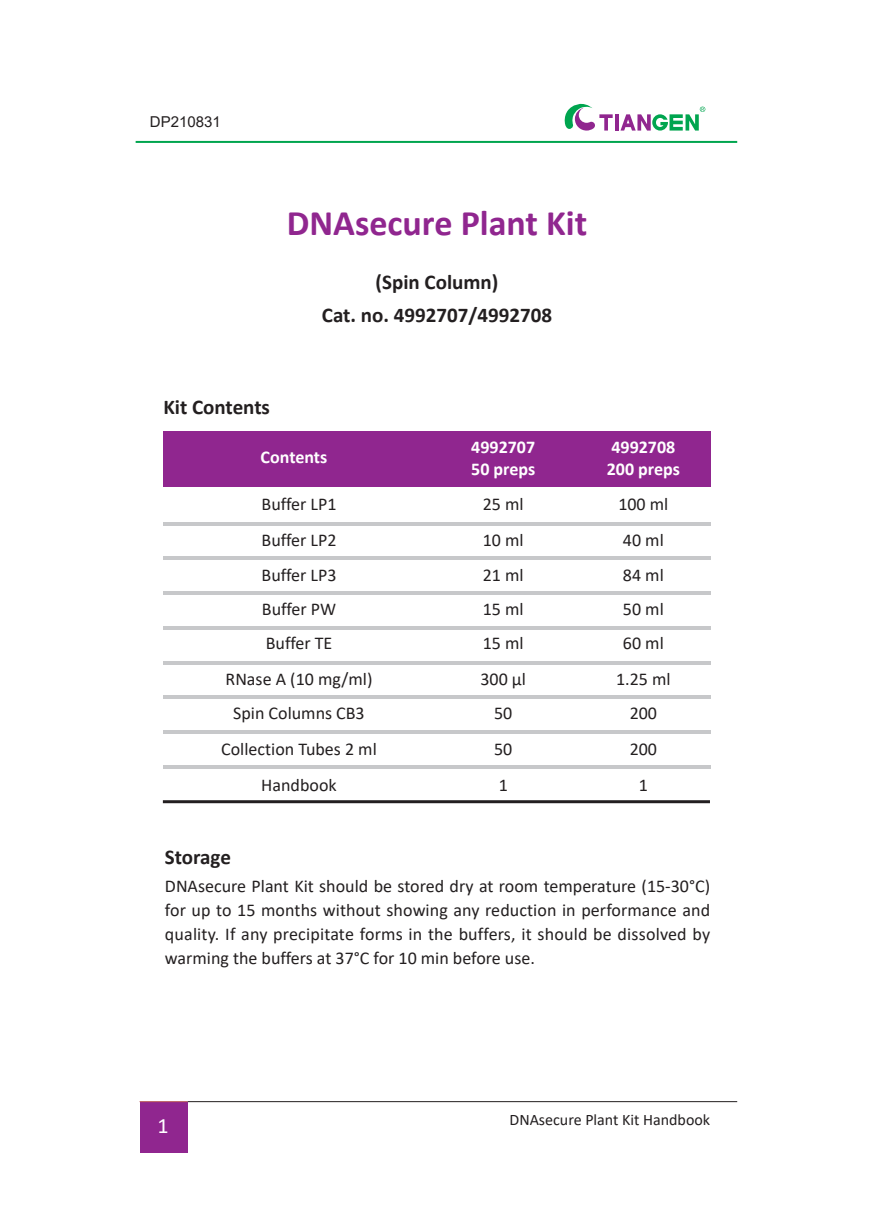
<style>
.page{position:relative;width:874px;height:1225px;background:#fff}
.page>*{position:absolute;margin:0;border:0;box-sizing:border-box;transform-origin:0 0}
.t1{font:700 36px "Calibri";color:#90268f}
.t2{font:22px "Calibri";color:#fff}
.t3{font:700 21px/33.4px "Calibri";color:#231f20;text-align:center}
.t4{font:18px/24px "Calibri";color:#231f20;text-align:justify}
.t5{font:700 18px "Calibri";color:#fff}
.t6{font:16px "Calibri";color:#231f20}
.t7{font:15px "Arial";color:#231f20}
</style>
<div class="page">
<hr style="left:135px;top:141px;width:601px;height:2px;background:#00a54f">
<hr style="left:615px;top:114px;width:3px;height:17px;background:#90268f">
<svg style="left:564px;top:104px;width:48px;height:27px"></svg>
<svg style="left:620px;top:107px;width:85px;height:24px"></svg>
<hr style="left:187px;top:1101px;width:549px;height:1px;background:#231f20">
<div style="left:139px;top:1102px;width:48px;height:51px;background:#90268f"></div>
<hr style="left:139px;top:1101px;width:48px;height:1px;background:#b65356">
<div style="left:163px;top:431px;width:547px;height:56px;background:#90268f"></div>
<hr style="left:163px;top:522px;width:547px;height:3px;background:#c7c8ca">
<hr style="left:163px;top:557px;width:547px;height:3px;background:#c7c8ca">
<hr style="left:163px;top:661px;width:547px;height:3px;background:#c7c8ca">
<hr style="left:163px;top:591px;width:547px;height:3px;background:#c7c8ca">
<hr style="left:163px;top:696px;width:547px;height:3px;background:#c7c8ca">
<hr style="left:163px;top:626px;width:547px;height:3px;background:#c7c8ca">
<hr style="left:163px;top:730px;width:547px;height:3px;background:#c7c8ca">
<hr style="left:163px;top:765px;width:547px;height:3px;background:#c7c8ca">
<hr style="left:163px;top:800px;width:546px;height:3px;background:#231f20">
<p class="t7" style="left:150px;top:112px;width:72px">DP210831</p>
<h1 class="t1" style="left:286px;top:198px;width:302px">DNAsecure Plant Kit</h1>
<p class="t3" style="left:322px;top:264px;width:231px">(Spin Column)<br>Cat. no. 4992707/4992708</p>
<p class="t3" style="left:163px;top:390px;width:108px">Kit Contents</p>
<p class="t5" style="left:260px;top:445px;width:68px">Contents</p>
<p class="t5" style="left:471px;top:434px;width:65px">4992707</p>
<p class="t5" style="left:611px;top:434px;width:65px">4992708</p>
<p class="t5" style="left:471px;top:456px;width:65px">50 preps</p>
<p class="t5" style="left:606px;top:456px;width:75px">200 preps</p>
<p class="t4" style="left:261px;top:491px;width:76px">Buffer LP1</p>
<p class="t4" style="left:482px;top:491px;width:42px">25 ml</p>
<p class="t4" style="left:618px;top:491px;width:51px">100 ml</p>
<p class="t4" style="left:261px;top:528px;width:76px">Buffer LP2</p>
<p class="t4" style="left:482px;top:528px;width:42px">10 ml</p>
<p class="t4" style="left:622px;top:528px;width:42px">40 ml</p>
<p class="t4" style="left:261px;top:562px;width:76px">Buffer LP3</p>
<p class="t4" style="left:482px;top:562px;width:42px">21 ml</p>
<p class="t4" style="left:622px;top:562px;width:42px">84 ml</p>
<p class="t4" style="left:262px;top:596px;width:76px">Buffer PW</p>
<p class="t4" style="left:482px;top:596px;width:42px">15 ml</p>
<p class="t4" style="left:622px;top:596px;width:42px">50 ml</p>
<p class="t4" style="left:265px;top:630px;width:68px">Buffer TE</p>
<p class="t4" style="left:482px;top:630px;width:42px">15 ml</p>
<p class="t4" style="left:622px;top:630px;width:42px">60 ml</p>
<p class="t4" style="left:225px;top:666px;width:148px">RNase A (10 mg/ml)</p>
<p class="t4" style="left:480px;top:666px;width:47px">300 µl</p>
<p class="t4" style="left:615px;top:666px;width:56px">1.25 ml</p>
<p class="t4" style="left:233px;top:700px;width:133px">Spin Columns CB3</p>
<p class="t4" style="left:494px;top:700px;width:20px">50</p>
<p class="t4" style="left:629px;top:700px;width:29px">200</p>
<p class="t4" style="left:221px;top:736px;width:157px">Collection Tubes 2 ml</p>
<p class="t4" style="left:494px;top:736px;width:20px">50</p>
<p class="t4" style="left:629px;top:736px;width:29px">200</p>
<p class="t4" style="left:261px;top:772px;width:77px">Handbook</p>
<p class="t4" style="left:498px;top:772px;width:11px">1</p>
<p class="t4" style="left:638px;top:772px;width:11px">1</p>
<p class="t3" style="left:165px;top:840px;width:67px">Storage</p>
<p class="t4" style="left:165px;top:874px;width:546px">DNAsecure Plant Kit should be stored dry at room temperature (15-30°C) for up to 15 months without showing any reduction in performance and quality. If any precipitate forms in the buffers, it should be dissolved by warming the buffers at 37°C for 10 min before use.</p>
<p class="t2" style="left:157px;top:1110px;width:13px">1</p>
<p class="t6" style="left:509px;top:1108px;width:202px">DNAsecure Plant Kit Handbook</p>
</div>
